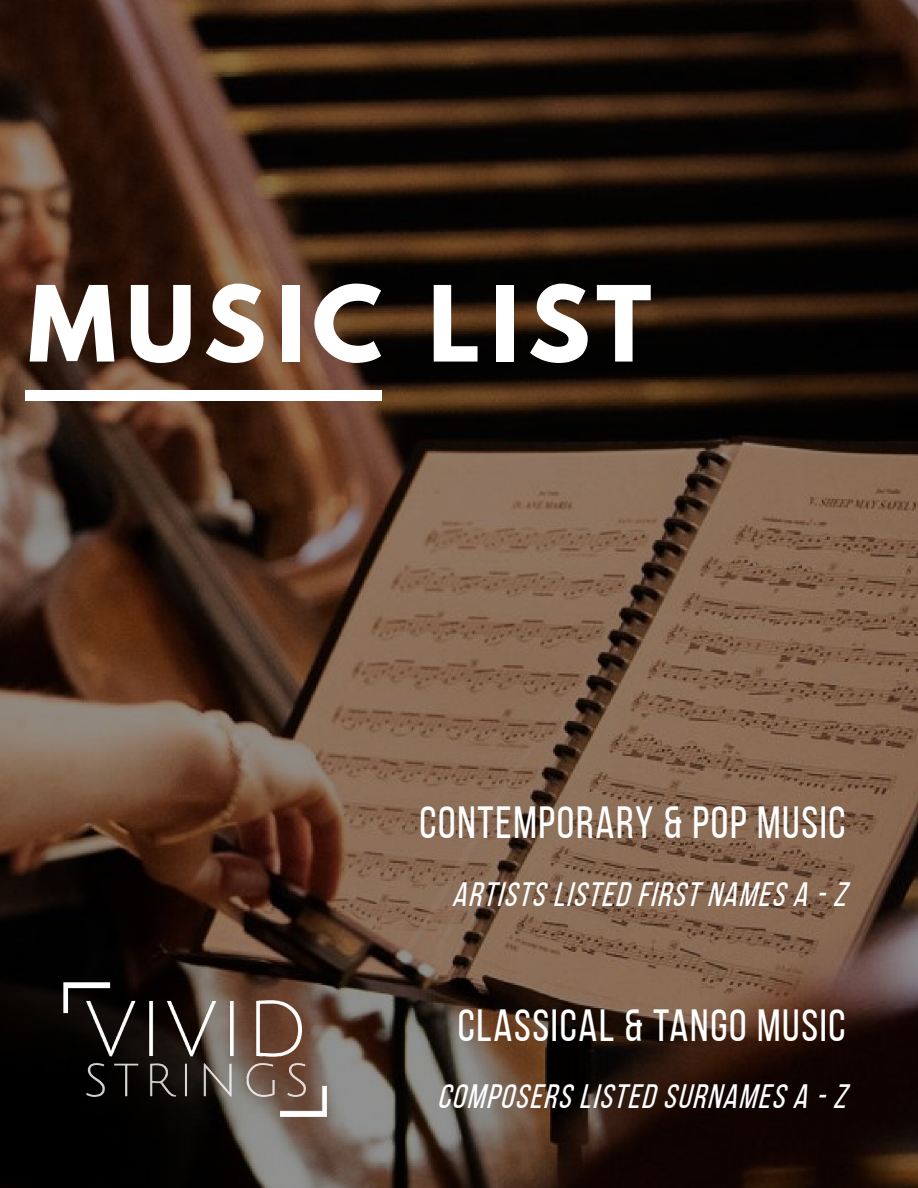
<style>
.page{position:relative;width:918px;height:1188px;background:#fff}
.page>*{position:absolute;margin:0;border:0;box-sizing:border-box;transform-origin:0 0}
.t1{font:700 92.85px "League Spartan";letter-spacing:.09em;color:#fff}
.t2{font:45px "Bebas Neue";letter-spacing:.04em;color:#fff}
.t3{font:italic 33.75px "Bebas Neue";color:#fff}
</style>
<div class="page">
<img style="left:0;top:0;width:918px;height:1188px">
<div style="left:26px;top:391px;width:355px;height:10px;background:#fff"></div>
<img style="left:63px;top:982px;width:265px;height:135px">
<h1 class="t1" style="left:28px;top:251px;width:625px">MUSIC LIST</h1>
<h2 class="t2" style="left:420px;top:798px;width:428px">CONTEMPORARY &amp; POP MUSIC</h2>
<p class="t3" style="left:452px;top:876px;width:404px">ARTISTS LISTED FIRST NAMES A - Z</p>
<h2 class="t2" style="left:458px;top:1001px;width:389px">CLASSICAL &amp; TANGO MUSIC</h2>
<p class="t3" style="left:437px;top:1078px;width:419px">COMPOSERS LISTED SURNAMES A - Z</p>
</div>
